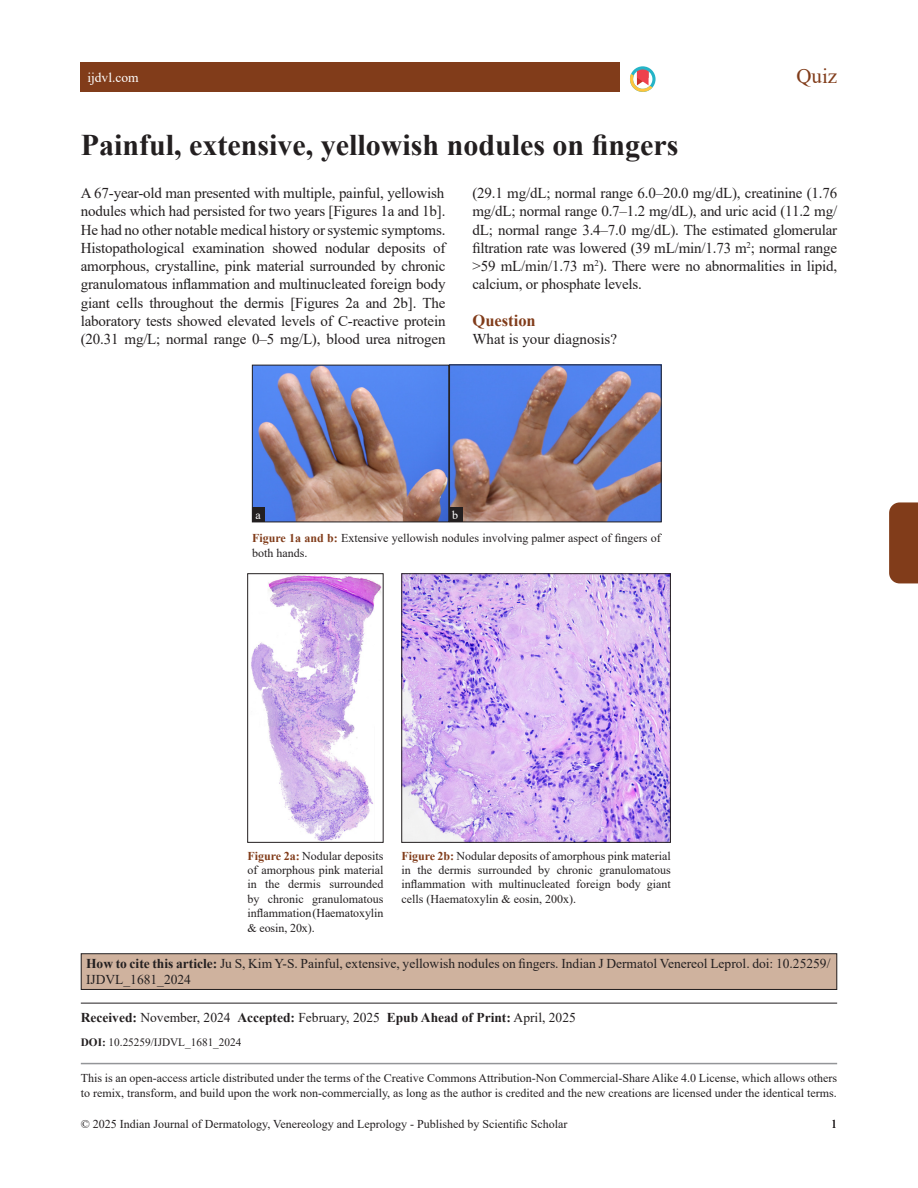
<style>
.page{position:relative;width:918px;height:1188px;background:#fff}
.page>*{position:absolute;margin:0;border:0;box-sizing:border-box;transform-origin:0 0}
.title-text{font:700 30px "Times New Roman";color:#231f20}
.suptit{font:21px "Times New Roman";color:#813c1a}
.Head-A{font:700 16.5px "Times New Roman";color:#813c1a}
.para_firstDropCaps{font:15px/18.3px "Times New Roman";letter-spacing:-.01em;color:#231f20;text-align:justify}
.para_first_last{font:15px "Times New Roman";color:#231f20}
.citation_para{font:13.5px/16.2px "Times New Roman";color:#231f20}
.article_info_rule{font:13.5px "Times New Roman";color:#231f20}
.t1{font:13.5px "Times New Roman";color:#fff}
.float_figure_figure{font:12px/14.4px "Times New Roman";color:#231f20}
.Figure_label{font:12px "Times New Roman";color:#fff}
.doi_para{font:11.25px "Times New Roman";color:#231f20}
.s1{font-weight:700;color:#813c1a}
.s2{font-weight:700}
</style>
<div class="page">
<div style="left:889px;top:502px;width:29px;height:81px;background:#813c1a"></div>
<hr style="left:81px;top:1063px;width:756px;height:1px;background:#939598">
<svg style="left:630px;top:66px;width:25px;height:26px"></svg>
<div style="left:81px;top:62px;width:539px;height:30px;background:#813c1a"></div>
<div style="left:81px;top:954px;width:756px;height:35px;background:#cfb29e"></div>
<div style="left:81px;top:953px;width:756px;height:37px;border:1px solid #231f20"></div>
<hr style="left:81px;top:1003px;width:756px;height:1px;background:#231f20">
<img style="left:254px;top:366px;width:406px;height:154px">
<div style="left:252px;top:365px;width:197px;height:157px;border:1px solid #231f20"></div>
<div style="left:449px;top:364px;width:213px;height:158px;border:1px solid #231f20"></div>
<img style="left:251px;top:575px;width:131px;height:266px">
<div style="left:247px;top:573px;width:137px;height:270px;border:1px solid #231f20"></div>
<img style="left:403px;top:575px;width:266px;height:266px">
<div style="left:401px;top:573px;width:270px;height:270px;border:1px solid #231f20"></div>
<div style="left:253px;top:508px;width:12px;height:14px;background:#231f20"></div>
<div style="left:449px;top:507px;width:13px;height:15px;background:#231f20"></div>
<p class="t1" style="left:87px;top:68px;width:53px">ijdvl.com</p>
<p class="suptit" style="left:796px;top:62px;width:42px">Quiz</p>
<p class="title-text" style="left:81px;top:123px;width:599px">Painful, extensive, yellowish nodules on fingers</p>
<p class="para_firstDropCaps" style="left:81px;top:183px;width:365px">A 67-year-old man presented with multiple, painful, yellowish</p>
<p class="para_firstDropCaps" style="left:81px;top:202px;width:366px">nodules which had persisted for two years [Figures 1a and 1b].<br>He had no other notable medical history or systemic symptoms.<br>Histopathological examination showed nodular deposits of amorphous, crystalline, pink material surrounded by chronic granulomatous inflammation and multinucleated foreign body giant cells throughout the dermis [Figures 2a and 2b]. The laboratory tests showed elevated levels of C-reactive protein (20.31 mg/L; normal range 0–5 mg/L), blood urea nitrogen</p>
<p class="para_firstDropCaps" style="left:472px;top:183px;width:366px">(29.1 mg/dL; normal range 6.0–20.0 mg/dL), creatinine (1.76 mg/dL; normal range 0.7–1.2 mg/dL), and uric acid (11.2 mg/ dL; normal range 3.4–7.0 mg/dL). The estimated glomerular filtration rate was lowered (39 mL/min/1.73 m<sup>2</sup>; normal range &gt;59 mL/min/1.73 m<sup>2</sup>). There were no abnormalities in lipid, calcium, or phosphate levels.</p>
<p class="Head-A" style="left:472px;top:308px;width:65px">Question</p>
<p class="para_first_last" style="left:472px;top:328px;width:146px">What is your diagnosis?</p>
<p class="Figure_label" style="left:256px;top:506px;width:7px">a</p>
<p class="Figure_label" style="left:452px;top:506px;width:7px">b</p>
<p class="float_figure_figure" style="left:252px;top:531px;width:410px"><span class="s1">Figure 1a and b:</span> Extensive yellowish nodules involving palmer aspect of fingers of both hands.</p>
<p class="float_figure_figure" style="left:247px;top:848px;width:138px;text-align:justify"><span class="s1">Figure 2a:</span> Nodular deposits of amorphous pink material in the dermis surrounded by chronic granulomatous inflammation (Haematoxylin &amp; eosin, 20x).</p>
<p class="float_figure_figure" style="left:401px;top:848px;width:271px;text-align:justify"><span class="s1">Figure 2b:</span> Nodular deposits of amorphous pink material in the dermis surrounded by chronic granulomatous inflammation with multinucleated foreign body giant cells (Haematoxylin &amp; eosin, 200x).</p>
<p class="citation_para" style="left:86px;top:955px;width:746px"><span class="s2">How to cite this article:</span> Ju S, Kim Y-S. Painful, extensive, yellowish nodules on fingers. Indian J Dermatol Venereol Leprol. doi: 10.25259/<br>IJDVL_1681_2024</p>
<p class="article_info_rule" style="left:81px;top:1007px;width:497px"><span class="s2">Received:</span> November, 2024 <span class="s2">Accepted:</span> February, 2025 <span class="s2">Epub Ahead of Print:</span> April, 2025</p>
<p class="doi_para" style="left:81px;top:1034px;width:162px"><span class="s2">DOI:</span> 10.25259/IJDVL_1681_2024</p>
<p class="float_figure_figure" style="left:81px;top:1070px;width:758px;line-height:15px">This is an open-access article distributed under the terms of the Creative Commons Attribution-Non Commercial-Share Alike 4.0 License, which allows others to remix, transform, and build upon the work non-commercially, as long as the author is credited and the new creations are licensed under the identical terms.</p>
<p class="float_figure_figure" style="left:81px;top:1117px;width:488px">© 2025 Indian Journal of Dermatology, Venereology and Leprology - Published by Scientific Scholar</p>
<p class="float_figure_figure" style="left:831px;top:1117px;width:7px">1</p>
</div>
